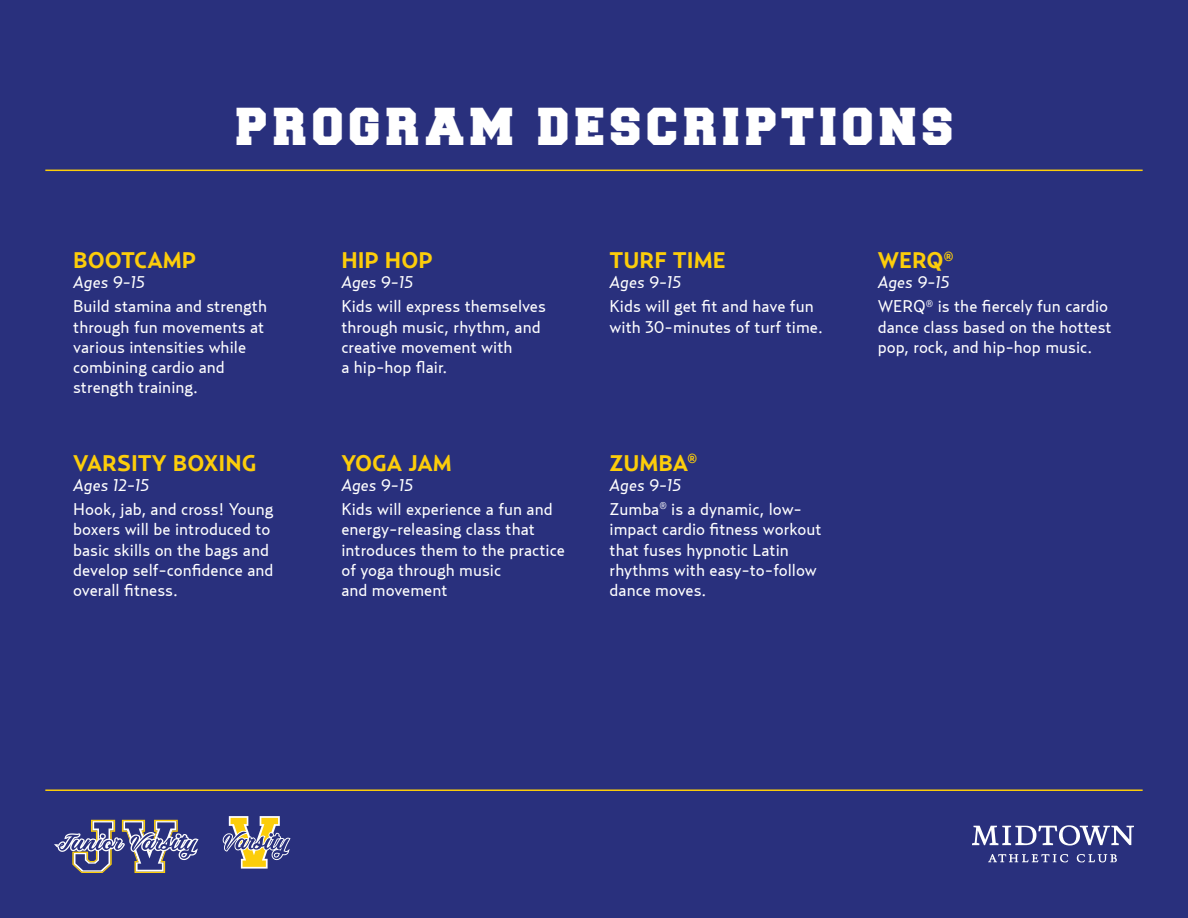
<style>
.page{position:relative;width:1188px;height:918px;background:#29307d}
.page>*{position:absolute;margin:0;border:0;box-sizing:border-box;transform-origin:0 0}
.t1{font:45px "Freshman";letter-spacing:.12em;color:#fff}
.t2{font:700 22.5px "Relay";color:#fccd0a}
.t3{font:16.95px/20.2px "Relay";color:#fff}
.t4{font:italic 16.95px "Relay";color:#fff}
.s1{font-style:italic}
</style>
<div class="page">
<svg style="left:988px;top:854px;width:80px;height:8px"></svg>
<svg style="left:1077px;top:854px;width:40px;height:8px"></svg>
<svg style="left:972px;top:825px;width:162px;height:21px"></svg>
<hr style="left:45px;top:789px;width:1098px;height:2px;background:#fccd0a">
<hr style="left:45px;top:170px;width:1098px;height:1px;background:#fccd0a">
<svg style="left:223px;top:816px;width:68px;height:53px"></svg>
<svg style="left:54px;top:820px;width:145px;height:53px"></svg>
<p class="t1" style="left:237px;top:107px;width:719px">PROGRAM DESCRIPTIONS</p>
<p class="t2" style="left:73px;top:247px;width:125px">BOOTCAMP</p>
<p class="t3" style="left:73px;top:270px;width:196px;line-height:24px"><span class="s1">Ages 9-15<br></span>Build stamina and strength</p>
<p class="t3" style="left:73px;top:316px;width:193px">through fun movements at various intensities while combining cardio and</p>
<p class="t3" style="left:73px;top:377px;width:126px">strength training.</p>
<p class="t2" style="left:73px;top:450px;width:185px">VARSITY BOXING</p>
<p class="t3" style="left:73px;top:473px;width:202px;line-height:24px"><span class="s1">Ages 12-15<br></span>Hook, jab, and cross! Young</p>
<p class="t3" style="left:73px;top:519px;width:202px">boxers will be introduced to basic skills on the bags and develop self-confidence and overall fitness.</p>
<p class="t2" style="left:341px;top:247px;width:93px">HIP HOP</p>
<p class="t3" style="left:341px;top:270px;width:206px;line-height:24px"><span class="s1">Ages 9-15<br></span>Kids will express themselves</p>
<p class="t3" style="left:341px;top:316px;width:201px">through music, rhythm, and creative movement with</p>
<p class="t3" style="left:341px;top:357px;width:108px">a hip-hop flair.</p>
<p class="t2" style="left:341px;top:450px;width:112px">YOGA JAM</p>
<p class="t4" style="left:341px;top:475px;width:73px">Ages 9-15</p>
<p class="t3" style="left:341px;top:499px;width:225px">Kids will experience a fun and energy-releasing class that introduces them to the practice of yoga through music</p>
<p class="t3" style="left:341px;top:580px;width:108px">and movement</p>
<p class="t2" style="left:610px;top:247px;width:118px">TURF TIME</p>
<p class="t4" style="left:610px;top:272px;width:73px">Ages 9-15</p>
<p class="t3" style="left:610px;top:296px;width:215px">Kids will get fit and have fun with 30-minutes of turf time.</p>
<p class="t2" style="left:610px;top:450px;width:89px">ZUMBA<sup>®</sup></p>
<p class="t4" style="left:610px;top:475px;width:73px">Ages 9-15</p>
<p class="t3" style="left:610px;top:499px;width:214px">Zumba<sup>®</sup> is a dynamic, low&shy;impact cardio fitness workout that fuses hypnotic Latin rhythms with easy-to-follow dance moves.</p>
<p class="t2" style="left:878px;top:247px;width:77px">WERQ<sup>®</sup></p>
<p class="t4" style="left:878px;top:272px;width:73px">Ages 9-15</p>
<p class="t3" style="left:878px;top:296px;width:236px">WERQ<sup>®</sup> is the fiercely fun cardio dance class based on the hottest pop, rock, and hip-hop music.</p>
</div>
